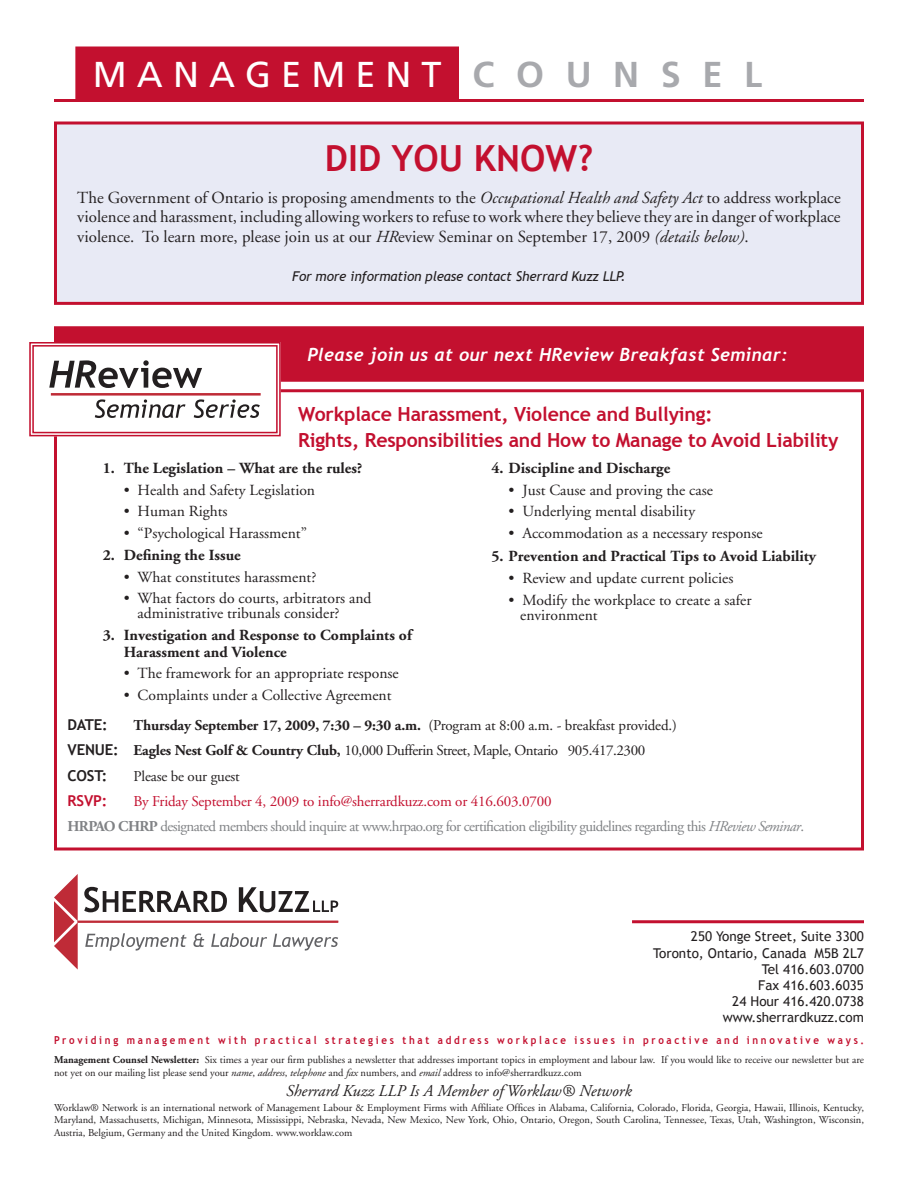
<style>
.page{position:relative;width:918px;height:1188px;background:#fff}
.page>*{position:absolute;margin:0;border:0;box-sizing:border-box;transform-origin:0 0}
.t1{font:36px "Frutiger";letter-spacing:.28em;color:#fff}
.t2{font:700 36px "Trebuchet MS";color:#c3102f}
.t3{font:700 19.5px "Trebuchet MS";letter-spacing:-.01em;color:#c3102f}
.Main_Text{font:italic 700 18px "Trebuchet";letter-spacing:.02em;color:#fff}
.t4{font:16.8px/19.5px "Adobe Garamond";color:#231f20;text-align:justify}
.t5{font:italic 16.5px "Adobe Garamond";color:#231f20}
.Main_Subheading_Text{font:15.45px/15px "Adobe Garamond";color:#231f20}
.Main_Subheading_Text-2{font:700 15.45px/16.5px "Adobe Garamond";color:#231f20}
.t6{font:15px "Adobe Garamond";letter-spacing:-.04em;color:#808285}
.t7{font:15px "Adobe Garamond";letter-spacing:-.03em;color:#231f20}
.t8{font:700 15px "Adobe Garamond";letter-spacing:-.01em;color:#231f20}
.t9{font:15px "Adobe Garamond";letter-spacing:-.01em;color:#c3102f}
.t10{font:15px "Adobe Garamond";letter-spacing:-.01em;color:#231f20}
.t11{font:700 15px "Trebuchet MS";letter-spacing:-.01em;color:#231f20}
.t12{font:700 15px "Trebuchet MS";color:#c3102f}
.t13{font:13.5px "Trebuchet MS";color:#231f20}
.t14{font:italic 13.5px "Trebuchet MS";letter-spacing:-.01em;color:#231f20}
.t15{font:700 10.95px "Trebuchet MS";color:#c3102f;scale:.88 1}
.t16{font:10.5px/12.6px "Adobe Garamond";color:#231f20}
.s1{font-weight:700;color:#a8a9ad}
.s2{font-style:italic}
.s3{font-weight:400}
.s4{font-family:"Trebuchet MS";font-weight:700}
.s5{font-weight:700}
</style>
<div class="page">
<div style="left:54px;top:389px;width:810px;height:461px;background:#fff;border:3px solid #c3102f"></div>
<hr style="left:77px;top:921px;width:261px;height:2px;background:#bf2b37">
<svg style="left:84px;top:887px;width:143px;height:25px"></svg>
<svg style="left:239px;top:887px;width:99px;height:25px"></svg>
<svg style="left:54px;top:874px;width:24px;height:96px"></svg>
<svg style="left:85px;top:933px;width:102px;height:18px"></svg>
<svg style="left:193px;top:933px;width:11px;height:14px"></svg>
<svg style="left:211px;top:933px;width:56px;height:14px"></svg>
<svg style="left:273px;top:934px;width:65px;height:17px"></svg>
<div style="left:56px;top:328px;width:806px;height:52px;background:#c3102f"></div>
<div style="left:54px;top:326px;width:810px;height:56px;border:3px solid #c3102f"></div>
<svg style="left:29px;top:341px;width:252px;height:96px"></svg>
<div style="left:32px;top:345px;width:246px;height:88px;border:2px solid #c3102f"></div>
<hr style="left:632px;top:920px;width:232px;height:3px;background:#c3102f">
<div style="left:75px;top:46px;width:384px;height:54px;background:#c3102f;border:3px solid #c3102f"></div>
<hr style="left:54px;top:99px;width:810px;height:3px;background:#c3102f">
<div style="left:56px;top:123px;width:806px;height:180px;background:#e8eaf5"></div>
<div style="left:54px;top:122px;width:810px;height:183px;border:3px solid #c3102f"></div>
<p class="t1" style="left:93px;top:53px;width:671px">MANAGEMENT <span class="s1">C O U N S E L</span></p>
<p class="t2" style="left:325px;top:136px;width:270px">DID YOU KNOW?</p>
<p class="t4" style="left:77px;top:188px;width:765px">The Government of Ontario is proposing amendments to the <span class="s2">Occupational Health and Safety Act</span> to address workplace violence and harassment, including allowing workers to refuse to work where they believe they are in danger of workplace violence. To learn more, please join us at our <span class="s2">HR</span>eview Seminar on September 17, 2009 <span class="s2">(details below)</span>.</p>
<p class="t14" style="left:292px;top:268px;width:335px">For more information please contact Sherrard Kuzz LLP.</p>
<p class="Main_Text" style="left:307px;top:343px;width:482px">Please join us at our next HReview Breakfast Seminar:</p>
<p class="t3" style="left:298px;top:402px;width:416px">Workplace Harassment, Violence and Bullying:</p>
<p class="t3" style="left:298px;top:428px;width:542px">Rights, Responsibilities and How to Manage to Avoid Liability</p>
<p class="Main_Subheading_Text-2" style="left:103px;top:460px;width:261px">1. The Legislation – What are the rules?</p>
<p class="Main_Subheading_Text" style="left:124px;top:483px;width:193px">• Health and Safety Legislation</p>
<p class="Main_Subheading_Text" style="left:124px;top:504px;width:105px">• Human Rights</p>
<p class="Main_Subheading_Text" style="left:124px;top:526px;width:185px">• “Psychological Harassment”</p>
<p class="Main_Subheading_Text-2" style="left:103px;top:547px;width:140px">2. Defining the Issue</p>
<p class="Main_Subheading_Text" style="left:124px;top:570px;width:194px">• What constitutes harassment?</p>
<p class="Main_Subheading_Text" style="left:138px;top:591px;width:236px;text-indent:-14px">• What factors do courts, arbitrators and administrative tribunals consider?</p>
<p class="Main_Subheading_Text-2" style="left:124px;top:627px;width:290px;text-indent:-21px">3. Investigation and Response to Complaints of<br>Harassment and Violence</p>
<p class="Main_Subheading_Text" style="left:124px;top:666px;width:277px">• The framework for an appropriate response</p>
<p class="Main_Subheading_Text" style="left:124px;top:688px;width:269px">• Complaints under a Collective Agreement</p>
<p class="Main_Subheading_Text-2" style="left:491px;top:460px;width:180px">4. Discipline and Discharge</p>
<p class="Main_Subheading_Text" style="left:509px;top:483px;width:206px">• Just Cause and proving the case</p>
<p class="Main_Subheading_Text" style="left:509px;top:504px;width:188px">• Underlying mental disability</p>
<p class="Main_Subheading_Text" style="left:509px;top:526px;width:256px">• Accommodation as a necessary response</p>
<p class="Main_Subheading_Text-2" style="left:491px;top:548px;width:326px">5. Prevention and Practical Tips to Avoid Liability</p>
<p class="Main_Subheading_Text" style="left:509px;top:571px;width:226px">• Review and update current policies</p>
<p class="Main_Subheading_Text" style="left:520px;top:593px;width:233px;text-indent:-12px">• Modify the workplace to create a safer environment</p>
<p class="t11" style="left:68px;top:716px;width:42px">DATE:</p>
<p class="t8" style="left:134px;top:717px;width:545px">Thursday September 17, 2009, 7:30 – 9:30 a.m. <span class="s3">(Program at 8:00 a.m. - breakfast provided.)</span></p>
<p class="t7" style="left:68px;top:743px;width:579px"><span class="s4">VENUE:</span> <span class="s5">Eagles Nest Golf &amp; Country Club,</span> 10,000 Dufferin Street, Maple, Ontario 905.417.2300</p>
<p class="t11" style="left:68px;top:766px;width:41px">COST:</p>
<p class="t10" style="left:134px;top:768px;width:108px">Please be our guest</p>
<p class="t12" style="left:68px;top:791px;width:41px">RSVP:</p>
<p class="t9" style="left:134px;top:793px;width:420px">By Friday September 4, 2009 to info@sherrardkuzz.com or 416.603.0700</p>
<p class="t6" style="left:68px;top:818px;width:738px"><span class="s5">HRPAO CHRP</span> designated members should inquire at www.hrpao.org for certification eligibility guidelines regarding this <span class="s2">HReview Seminar</span>.</p>
<p class="t13" style="left:691px;top:929px;width:174px">250 Yonge Street, Suite 3300</p>
<p class="t13" style="left:653px;top:945px;width:212px">Toronto, Ontario, Canada M5B 2L7</p>
<p class="t13" style="left:762px;top:961px;width:104px">Tel 416.603.0700</p>
<p class="t13" style="left:758px;top:977px;width:107px">Fax 416.603.6035</p>
<p class="t13" style="left:732px;top:994px;width:133px">24 Hour 416.420.0738</p>
<p class="t13" style="left:723px;top:1010px;width:143px">www.sherrardkuzz.com</p>
<p class="t15" style="left:54px;top:1033px;width:922px">P r o v i d i n g m a n a g e m e n t w i t h p r a c t i c a l s t r a t e g i e s t h a t a d d r e s s w o r k p l a c e i s s u e s i n p r o a c t i v e a n d i n n o v a t i v e w a y s .</p>
<p class="t16" style="left:54px;top:1054px;width:811px"><span class="s5">Management Counsel Newsletter:</span> Six times a year our firm publishes a newsletter that addresses important topics in employment and labour law. If you would like to receive our newsletter but are not yet on our mailing list please send your <span class="s2">name</span>, <span class="s2">address</span>, <span class="s2">telephone</span> and <span class="s2">fax</span> numbers, and <span class="s2">email</span> address to info@sherrardkuzz.com</p>
<p class="t5" style="left:286px;top:1082px;width:347px">Sherrard Kuzz LLP Is A Member of Worklaw® Network</p>
<p class="t16" style="left:54px;top:1101px;width:811px;text-align:justify">Worklaw® Network is an international network of Management Labour &amp; Employment Firms with Affiliate Offices in Alabama, California, Colorado, Florida, Georgia, Hawaii, Illinois, Kentucky, Maryland, Massachusetts, Michigan, Minnesota, Mississippi, Nebraska, Nevada, New Mexico, New York, Ohio, Ontario, Oregon, South Carolina, Tennessee, Texas, Utah, Washington, Wisconsin, Austria, Belgium, Germany and the United Kingdom. www.worklaw.com</p>
</div>
